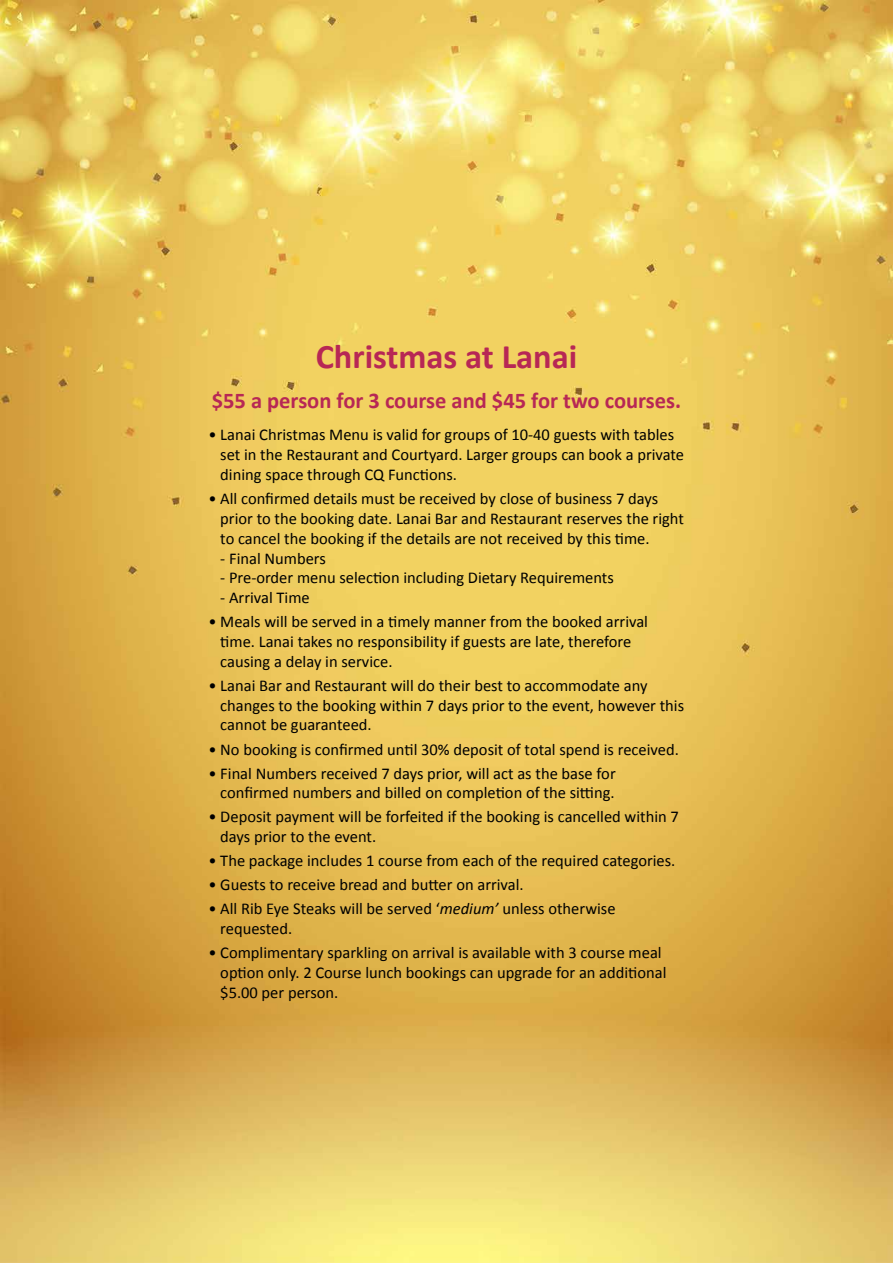
<style>
.page{position:relative;width:893px;height:1263px;background:#fff}
.page>*{position:absolute;margin:0;border:0;box-sizing:border-box;transform-origin:0 0}
.t1{font:700 34.5px "Calibri";color:#b72755}
.t2{font:700 22.5px "Calibri";color:#b72755}
.t3{font:16.5px/19.8px "Calibri";color:#000}
.s1{font-style:italic}
</style>
<div class="page">
<img style="left:0;top:0;width:893px;height:1262px">
<h1 class="t1" style="left:316px;top:335px;width:263px">Christmas at Lanai</h1>
<h2 class="t2" style="left:212px;top:386px;width:471px">$55 a person for 3 course and $45 for two courses.</h2>
<p class="t3" style="left:220px;top:425px;width:465px;text-indent:-12px">• Lanai Christmas Menu is valid for groups of 10-40 guests with tables set in the Restaurant and Courtyard. Larger groups can book a private dining space through CQ Functions.</p>
<p class="t3" style="left:220px;top:489px;width:465px;text-indent:-12px">• All confirmed details must be received by close of business 7 days prior to the booking date. Lanai Bar and Restaurant reserves the right to cancel the booking if the details are not received by this time.</p>
<p class="t3" style="left:220px;top:548px;width:107px">- Final Numbers</p>
<p class="t3" style="left:220px;top:568px;width:395px">- Pre-order menu selection including Dietary Requirements</p>
<p class="t3" style="left:220px;top:588px;width:91px">- Arrival Time</p>
<p class="t3" style="left:220px;top:612px;width:429px;text-indent:-12px">• Meals will be served in a timely manner from the booked arrival time. Lanai takes no responsibility if guests are late, therefore causing a delay in service.</p>
<p class="t3" style="left:220px;top:675px;width:465px;text-indent:-12px">• Lanai Bar and Restaurant will do their best to accommodate any changes to the booking within 7 days prior to the event, however this cannot be guaranteed.</p>
<p class="t3" style="left:208px;top:739px;width:472px">• No booking is confirmed until 30% deposit of total spend is received.</p>
<p class="t3" style="left:208px;top:763px;width:409px;text-align:right">• Final Numbers received 7 days prior, will act as the base for confirmed numbers and billed on completion of the sitting.</p>
<p class="t3" style="left:220px;top:807px;width:460px;text-indent:-12px">• Deposit payment will be forfeited if the booking is cancelled within 7 days prior to the event.</p>
<p class="t3" style="left:208px;top:851px;width:469px">• The package includes 1 course from each of the required categories.</p>
<p class="t3" style="left:208px;top:875px;width:317px">• Guests to receive bread and butter on arrival.</p>
<p class="t3" style="left:220px;top:899px;width:397px;text-indent:-12px">• All Rib Eye Steaks will be served ‘<span class="s1">medium’</span> unless otherwise requested.</p>
<p class="t3" style="left:220px;top:943px;width:448px;text-indent:-12px">• Complimentary sparkling on arrival is available with 3 course meal option only. 2 Course lunch bookings can upgrade for an additional $5.00 per person.</p>
</div>
